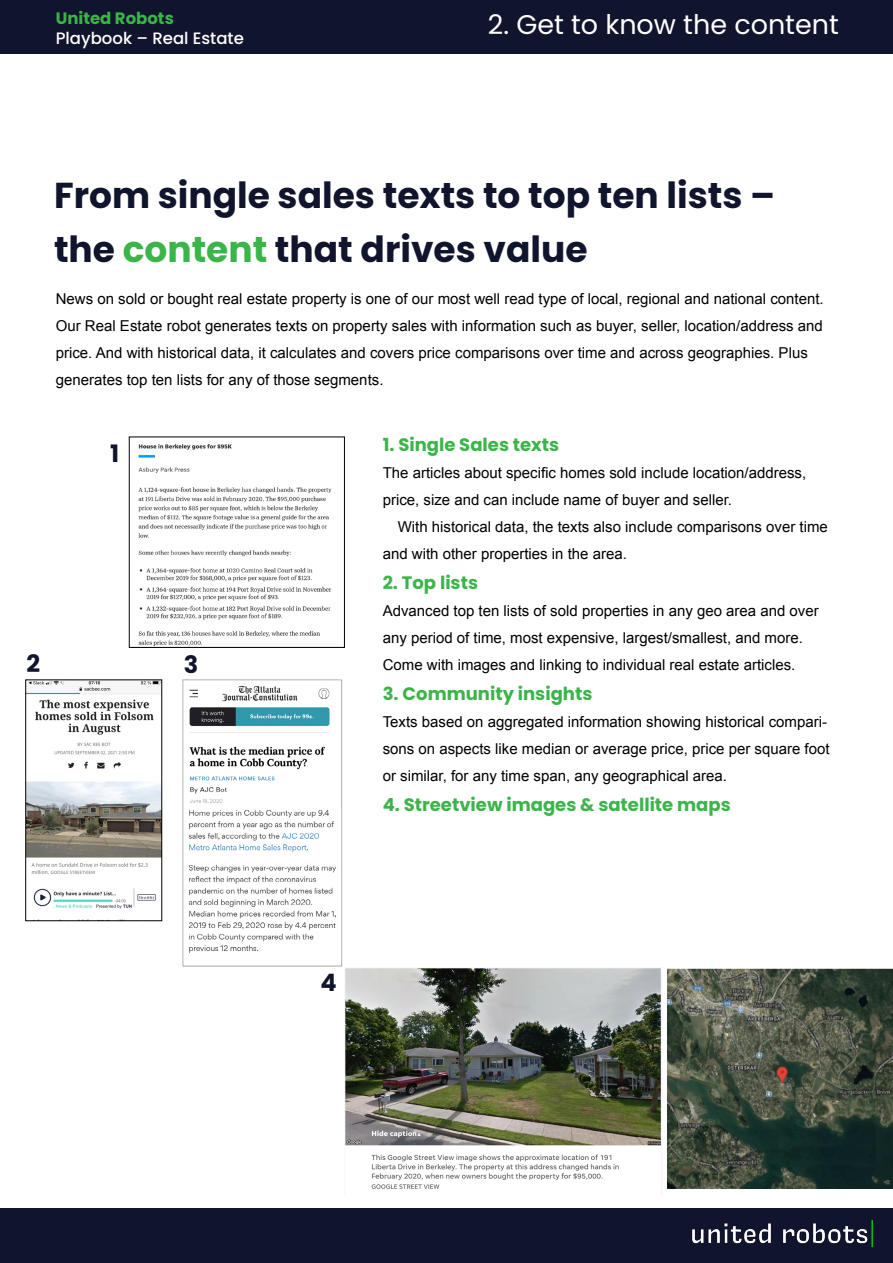
<style>
.page{position:relative;width:893px;height:1263px;background:#fff}
.page>*{position:absolute;margin:0;border:0;box-sizing:border-box;transform-origin:0 0}
.t1{font:700 36px/54px "Poppins";color:#10142d}
.t2{font:27px "Poppins";color:#fff}
.t3{font:700 24px "Poppins";color:#10142d}
.t4{font:700 18px "Poppins";color:#3bb44a}
.t5{font:500 16.5px "Poppins";color:#fff}
.t6{font:700 16.5px "Poppins";color:#3bb44a}
.t7{font:15px/27px "Arial";color:#000}
.s1{color:#3bb44a}
</style>
<div class="page">
<div style="left:0;top:0;width:893px;height:53px;background:#10142d"></div>
<div style="left:0;top:1209px;width:893px;height:54px;background:#10142d"></div>
<img style="left:692px;top:1220px;width:181px;height:28px">
<img style="left:138px;top:444px;width:194px;height:202px">
<div style="left:129px;top:437px;width:216px;height:211px;border:1px solid #000"></div>
<img style="left:28px;top:682px;width:132px;height:227px">
<img style="left:181px;top:679px;width:162px;height:288px">
<img style="left:345px;top:968px;width:316px;height:221px">
<img style="left:668px;top:968px;width:225px;height:220px">
<p class="t6" style="left:56px;top:9px;width:120px">United Robots</p>
<p class="t5" style="left:56px;top:29px;width:190px">Playbook – Real Estate</p>
<h2 class="t2" style="left:488px;top:9px;width:353px">2. Get to know the content</h2>
<h1 class="t1" style="left:54px;top:168px;width:723px">From single sales texts to top ten lists – the <span class="s1">content</span> that drives value</h1>
<p class="t7" style="left:56px;top:286px;width:769px">News on sold or bought real estate property is one of our most well read type of local, regional and national content.<br>Our Real Estate robot generates texts on property sales with information such as buyer, seller, location/address and price. And with historical data, it calculates and covers price comparisons over time and across geographies. Plus generates top ten lists for any of those segments.</p>
<h3 class="t3" style="left:110px;top:440px;width:11px">1</h3>
<h3 class="t3" style="left:27px;top:650px;width:15px">2</h3>
<h3 class="t3" style="left:184px;top:651px;width:16px">3</h3>
<p class="t4" style="left:383px;top:434px;width:178px">1. Single Sales texts</p>
<p class="t7" style="left:383px;top:459px;width:425px">The articles about specific homes sold include location/address, price, size and can include name of buyer and seller.</p>
<p class="t7" style="left:383px;top:513px;width:447px;text-indent:15px">With historical data, the texts also include comparisons over time and with other properties in the area.</p>
<p class="t4" style="left:383px;top:572px;width:97px">2. Top lists</p>
<p class="t7" style="left:383px;top:597px;width:438px">Advanced top ten lists of sold properties in any geo area and over any period of time, most expensive, largest/smallest, and more.<br>Come with images and linking to individual real estate articles.</p>
<p class="t4" style="left:383px;top:683px;width:211px">3. Community insights</p>
<p class="t7" style="left:383px;top:708px;width:448px">Texts based on aggregated information showing historical compari&shy;sons on aspects like median or average price, price per square foot or similar, for any time span, any geographical area.</p>
<p class="t4" style="left:383px;top:794px;width:350px">4. Streetview images &amp; satellite maps</p>
<h3 class="t3" style="left:320px;top:968px;width:18px">4</h3>
</div>
